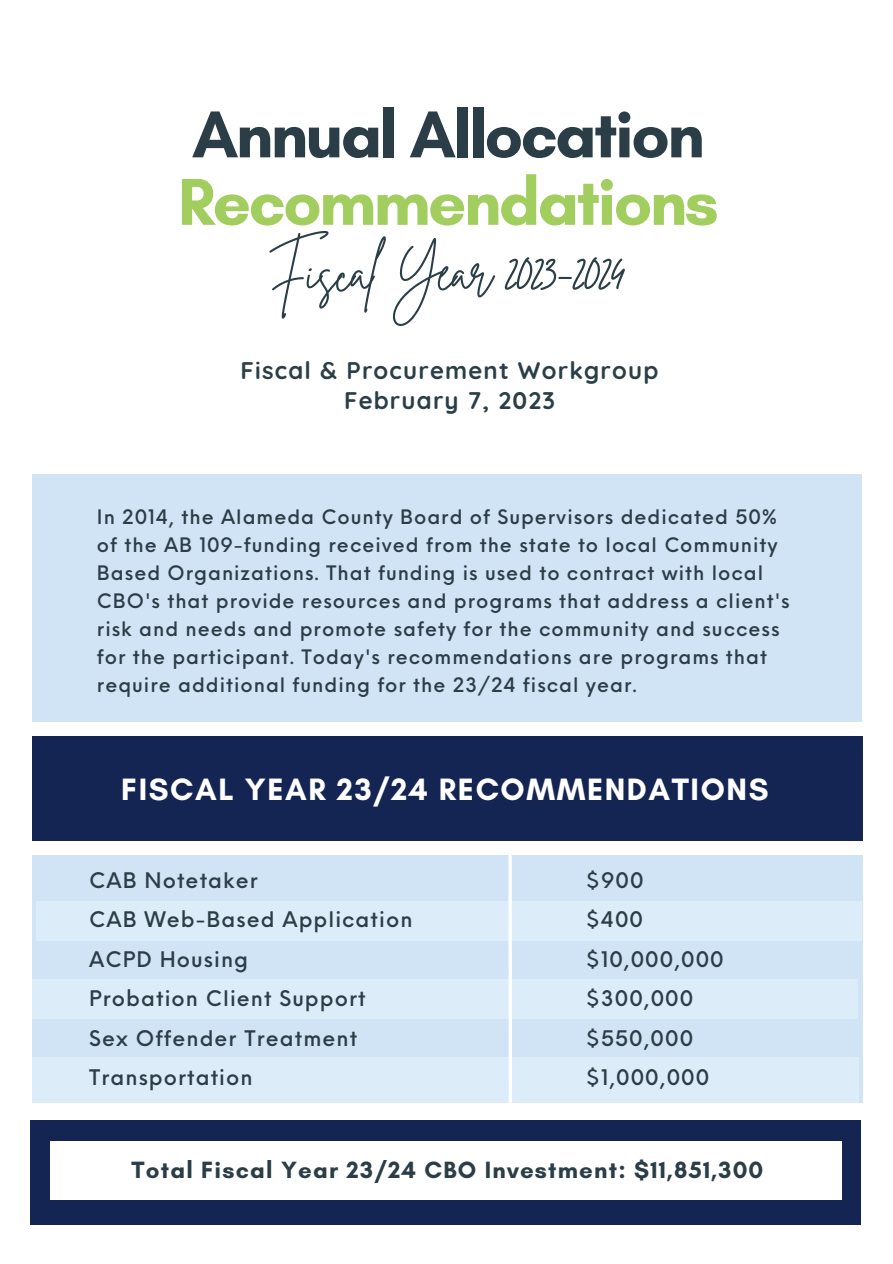
<style>
.page{position:relative;width:893px;height:1264px;background:#fff}
.page>*{position:absolute;margin:0;border:0;box-sizing:border-box;transform-origin:0 0}
.t1{font:700 67.5px "Glacial Indifference";letter-spacing:-.04em;color:#2b3e47}
.t2{font:700 67.5px "Glacial Indifference";letter-spacing:-.04em;color:#a1ce5e}
.t3{font:54px "Brittany Signature";letter-spacing:-.04em;color:#2b3e47}
.t4{font:700 31.5px "Glacial Indifference";letter-spacing:.05em;color:#fff}
.t5{font:700 24px "Glacial Indifference";letter-spacing:.05em;color:#2b3e47}
.t6{font:700 24px/30.3px "Quicksand";letter-spacing:.05em;color:#2b3e47;text-align:center}
.t7{font:500 21px/39.3px "Neue Einstellung";letter-spacing:.05em;color:#2b3e47}
.t8{font:500 19.5px/28px "Neue Einstellung";letter-spacing:.05em;color:#2b3e47}
</style>
<div class="page">
<div style="left:32px;top:474px;width:829px;height:248px;background:#d1e4f6"></div>
<div style="left:32px;top:736px;width:830px;height:104px;background:#152553"></div>
<div style="left:32px;top:854px;width:830px;height:248px;background:#d1e4f6"></div>
<div style="left:36px;top:901px;width:825px;height:39px;background:#ddecf9"></div>
<div style="left:32px;top:979px;width:825px;height:39px;background:#ddecf9"></div>
<div style="left:33px;top:1056px;width:825px;height:46px;background:#ddecf9"></div>
<svg style="left:508px;top:856px;width:4px;height:245px"></svg>
<div style="left:30px;top:1120px;width:830px;height:104px;background:#152553"></div>
<div style="left:50px;top:1141px;width:791px;height:58px;background:#fff"></div>
<h1 class="t1" style="left:192px;top:93px;width:514px">Annual Allocation</h1>
<h1 class="t2" style="left:178px;top:161px;width:542px">Recommendations</h1>
<h2 class="t3" style="left:267px;top:236px;width:360px">Fiscal Year 2023-2024</h2>
<p class="t6" style="left:240px;top:354px;width:419px">Fiscal &amp; Procurement Workgroup<br>February 7, 2023</p>
<p class="t8" style="left:97px;top:500px;width:694px">In 2014, the Alameda County Board of Supervisors dedicated 50% of the AB 109-funding received from the state to local Community Based Organizations. That funding is used to contract with local CBO's that provide resources and programs that address a client's risk and needs and promote safety for the community and success for the participant. Today's recommendations are programs that require additional funding for the 23/24 fiscal year.</p>
<h3 class="t4" style="left:121px;top:770px;width:648px">FISCAL YEAR 23/24 RECOMMENDATIONS</h3>
<p class="t7" style="left:89px;top:858px;width:325px">CAB Notetaker<br>CAB Web-Based Application<br>ACPD Housing<br>Probation Client Support<br>Sex Offender Treatment<br>Transportation</p>
<p class="t7" style="left:586px;top:858px;width:139px">$900<br>$400 $10,000,000 $300,000 $550,000 $1,000,000</p>
<p class="t5" style="left:131px;top:1155px;width:633px">Total Fiscal Year 23/24 CBO Investment: $11,851,300</p>
</div>
